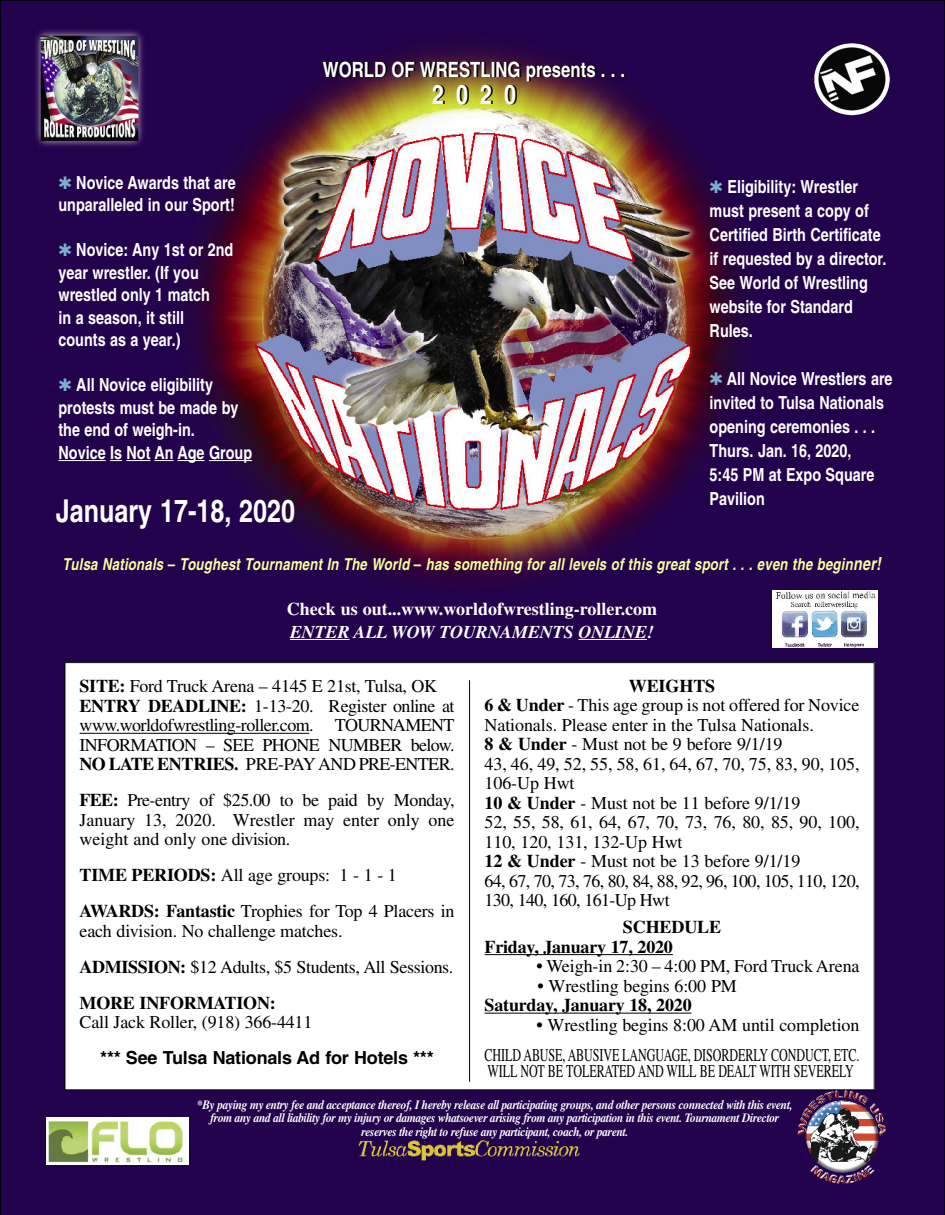
<style>
.page{position:relative;width:945px;height:1215px;background:#fff}
.page>*{position:absolute;margin:0;border:0;box-sizing:border-box;transform-origin:0 0}
.t1{font:700 31.5px "Helvetica";color:#fff;scale:.8 1}
.t2{font:700 27px "Helvetica";color:#fff;scale:.8 1}
.t3{font:700 21px "Helvetica";color:#fff;scale:.8 1}
.t4{font:18px/19.5px "Times";letter-spacing:-.005em;color:#000}
.t5{font:700 18px/24px "Helvetica";color:#fff;scale:.8 1}
.t6{font:18px/19.5px "Times";letter-spacing:-.03em;color:#000}
.t7{font:700 18px/19.5px "Times";letter-spacing:-.01em;color:#000}
.t8{font:18px "Times";letter-spacing:-.005em;color:#000;scale:.67 1}
.t9{font:700 18px "Times";color:#fff}
.t10{font:700 18px "Helvetica";letter-spacing:-.01em;color:#000}
.t11{font:italic 700 18px "Times";letter-spacing:-.005em;color:#fff}
.t12{font:italic 700 16.5px "Helvetica";letter-spacing:.015em;color:#f5ff9c;scale:.8 1}
.t13{font:italic 700 12.75px/13.5px "Times";letter-spacing:-.03em;color:#fff;text-align:center;scale:.9 1}
.s1{color:#7caece}
.s2{font-style:normal}
.s3{font-size:18px}
.s4{font-weight:700}
.s5{font-weight:400}
</style>
<div class="page">
<img style="left:0;top:0;width:945px;height:1215px">
<div style="left:65px;top:663px;width:809px;height:427px;background:#fff"></div>
<hr style="left:80px;top:733px;width:229px;height:1px;background:#000">
<hr style="left:485px;top:954px;width:188px;height:1px;background:#000">
<hr style="left:485px;top:1013px;width:206px;height:1px;background:#000">
<hr style="left:469px;top:680px;width:1px;height:402px;background:#000">
<hr style="left:58px;top:460px;width:48px;height:1px;background:#fff">
<svg style="left:110px;top:460px;width:95px;height:1px"></svg>
<hr style="left:209px;top:460px;width:43px;height:1px;background:#fff">
<hr style="left:290px;top:639px;width:60px;height:1px;background:#fff">
<hr style="left:579px;top:639px;width:68px;height:1px;background:#fff">
<img style="left:772px;top:591px;width:104px;height:57px">
<img style="left:802px;top:1090px;width:78px;height:83px">
<img style="left:47px;top:1118px;width:142px;height:47px">
<img style="left:875px;top:51px;width:15px;height:52px">
<p class="t5" style="left:58px;top:173px;width:223px;line-height:22.5px"><span class="s1">✱</span> Novice Awards that are unparalleled in our Sport!</p>
<p class="t5" style="left:58px;top:240px;width:220px;line-height:22.5px"><span class="s1">✱</span> Novice: Any 1st or 2nd year wrestler. (If you wrestled only 1 match<br>in a season, it still counts as a year.)</p>
<p class="t5" style="left:58px;top:375px;width:244px;line-height:22.5px"><span class="s1">✱</span> All Novice eligibility protests must be made by the end of weigh-in.<br>Novice Is Not An Age Group</p>
<h1 class="t1" style="left:56px;top:500px;width:301px">January 17-18, 2020</h1>
<p class="t3" style="left:323px;top:61px;width:379px">WORLD OF WRESTLING presents . . .</p>
<h2 class="t2" style="left:432px;top:84px;width:107px">2020</h2>
<p class="t5" style="left:710px;top:176px;width:223px"><span class="s1">✱</span> Eligibility: Wrestler must present a copy of<br>Certified Birth Certificate if requested by a director.<br>See World of Wrestling website for Standard<br>Rules.</p>
<p class="t5" style="left:710px;top:368px;width:230px"><span class="s1">✱</span> All Novice Wrestlers are invited to Tulsa Nationals opening ceremonies . . .<br>Thurs. Jan. 16, 2020,<br>5:45 PM at Expo Square<br>Pavilion</p>
<p class="t12" style="left:63px;top:558px;width:1025px">Tulsa Nationals <span class="s2">–</span> Toughest Tournament In The World <span class="s2">–</span> has something for all levels of this great sport . . . even the begin<span class="s3">ner!</span></p>
<p class="t9" style="left:287px;top:603px;width:372px">Check us out...www.worldofwrestling-roller.com</p>
<p class="t11" style="left:290px;top:625px;width:365px">ENTER ALL WOW TOURNAMENTS ONLINE!</p>
<p class="t6" style="left:80px;top:678px;width:377px"><span class="s4">SITE:</span> Ford Truck Arena – 4145 E 21st, Tulsa, OK <span class="s4">ENTRY DEADLINE:</span> 1-13-20. Register online at www.worldofwrestling-roller.com. TOURNAMENT INFORMATION – SEE PHONE NUMBER below.<br><span class="s4">NO LATE ENTRIES.</span> PRE-PAY AND PRE-ENTER.</p>
<p class="t4" style="left:80px;top:792px;width:377px;text-align:justify"><span class="s4">FEE:</span> Pre-entry of $25.00 to be paid by Monday, January 13, 2020. Wrestler may enter only one weight and only one division.</p>
<p class="t4" style="left:80px;top:859px;width:376px;line-height:36px"><span class="s4">TIME PERIODS:</span> All age groups: 1 - 1 - 1<br><span class="s4">AWARDS: Fantastic</span> Trophies for Top 4 Placers in</p>
<p class="t4" style="left:80px;top:915px;width:375px;line-height:36px">each division. No challenge matches.<br><span class="s4">ADMISSION:</span> $12 Adults, $5 Students, All Sessions.<br><span class="s4">MORE INFORMATION:</span></p>
<p class="t4" style="left:80px;top:1014px;width:234px">Call Jack Roller, (918) 366-4411</p>
<p class="t10" style="left:100px;top:1051px;width:335px">*** See Tulsa Nationals Ad for Hotels ***</p>
<p class="t4" style="left:485px;top:678px;width:377px;text-indent:144px"><span class="s4">WEIGHTS<br>6 &amp; Under</span> - This age group is not offered for Novice Nationals. Please enter in the Tulsa Nationals.<br><span class="s4">8 &amp; Under</span> - Must not be 9 before 9/1/19<br>43, 46, 49, 52, 55, 58, 61, 64, 67, 70, 75, 83, 90, 105, 106-Up Hwt<br><span class="s4">10 &amp; Under</span> - Must not be 11 before 9/1/19<br>52, 55, 58, 61, 64, 67, 70, 73, 76, 80, 85, 90, 100, 110, 120, 131, 132-Up Hwt<br><span class="s4">12 &amp; Under</span> - Must not be 13 before 9/1/19<br>64, 67, 70, 73, 76, 80, 84, 88, 92, 96, 100, 105, 110, 120, 130, 140, 160, 161-Up Hwt</p>
<p class="t7" style="left:485px;top:919px;width:238px;text-indent:138px">SCHEDULE<br>Friday, January 17, 2020</p>
<p class="t4" style="left:536px;top:958px;width:325px"><span class="s4">•</span> Weigh-in 2:30 – 4:00 PM, Ford Truck Arena</p>
<p class="t7" style="left:485px;top:978px;width:254px;text-indent:53px">• <span class="s5">Wrestling begins 6:00 PM<br></span>Saturday, January 18, 2020</p>
<p class="t4" style="left:485px;top:1011px;width:377px;line-height:30px;text-align:right"><span class="s4">•</span> Wrestling begins 8:00 AM until completion<br>CHILD ABUSE, ABUSIVE LANGUAGE, DISORDERLY CONDUCT, ETC.</p>
<p class="t8" style="left:487px;top:1065px;width:548px">WILL NOT BE TOLERATED AND WILL BE DEALT WITH SEVERELY</p>
<p class="t13" style="left:197px;top:1099px;width:663px">*By paying my entry fee and acceptance thereof, I hereby release all participating groups, and other persons connected with this event, from any and all liability for my injury or damages whatsoever arising from any participation in this event. Tournament Director reserves the right to refuse any participant, coach, or parent.</p>
</div>
